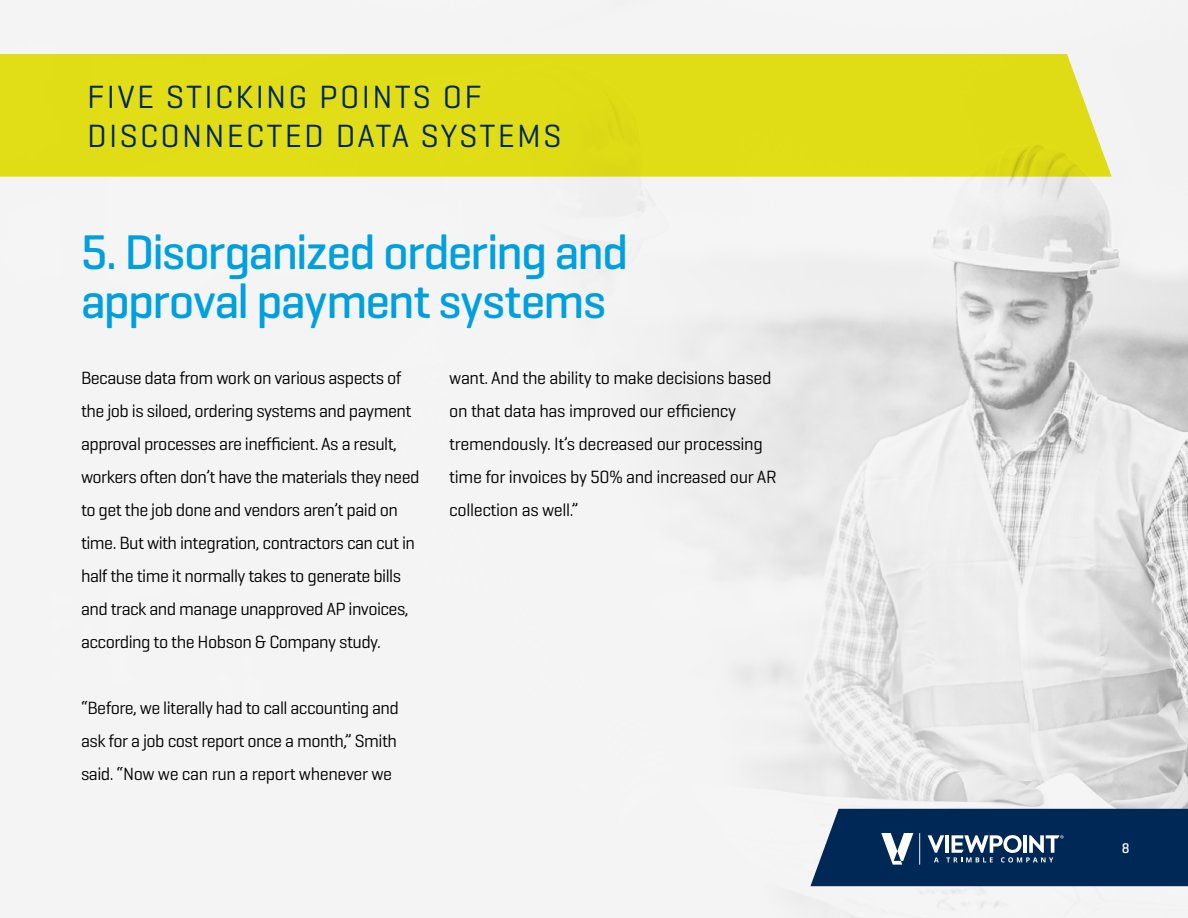
<style>
.page{position:relative;width:1188px;height:918px;background:#fff}
.page>*{position:absolute;margin:0;border:0;box-sizing:border-box;transform-origin:0 0}
.num_list_2{font:500 49.5px/49.5px "Geogrotesque";letter-spacing:-.035em;color:#00a0df}
.t1{font:32.7px/39.3px "Geogrotesque";letter-spacing:.07em;color:#002856}
.t2{font:18px/33px "Geogrotesque";letter-spacing:-.03em;color:#000}
.t3{font:500 14.25px "Geogrotesque";color:#fff}
</style>
<div class="page">
<img style="left:0;top:0;width:1188px;height:918px">
<div style="left:0;top:54px;width:1112px;height:123px;background:#e0dd16"></div>
<svg style="left:810px;top:809px;width:378px;height:77px;background:#193d66"></svg>
<h1 class="t1" style="left:87px;top:76px;width:476px">FIVE STICKING POINTS OF<br>DISCONNECTED DATA SYSTEMS</h1>
<p class="num_list_2" style="left:81px;top:226px;width:549px">5. Disorganized ordering and approval payment systems</p>
<p class="t2" style="left:81px;top:361px;width:340px">Because data from work on various aspects of the job is siloed, ordering systems and payment approval processes are inefficient. As a result, workers often don’t have the materials they need to get the job done and vendors aren’t paid on time. But with integration, contractors can cut in half the time it normally takes to generate bills and track and manage unapproved AP invoices, according to the Hobson &amp; Company study.</p>
<p class="t2" style="left:81px;top:691px;width:320px;text-align:justify">“Before, we literally had to call accounting and ask for a job cost report once a month,” Smith said. “Now we can run a report whenever we</p>
<p class="t2" style="left:449px;top:361px;width:329px">want. And the ability to make decisions based on that data has improved our efficiency tremendously. It’s decreased our processing time for invoices by 50% and increased our AR collection as well.”</p>
<p class="t3" style="left:1122px;top:839px;width:9px">8</p>
</div>
